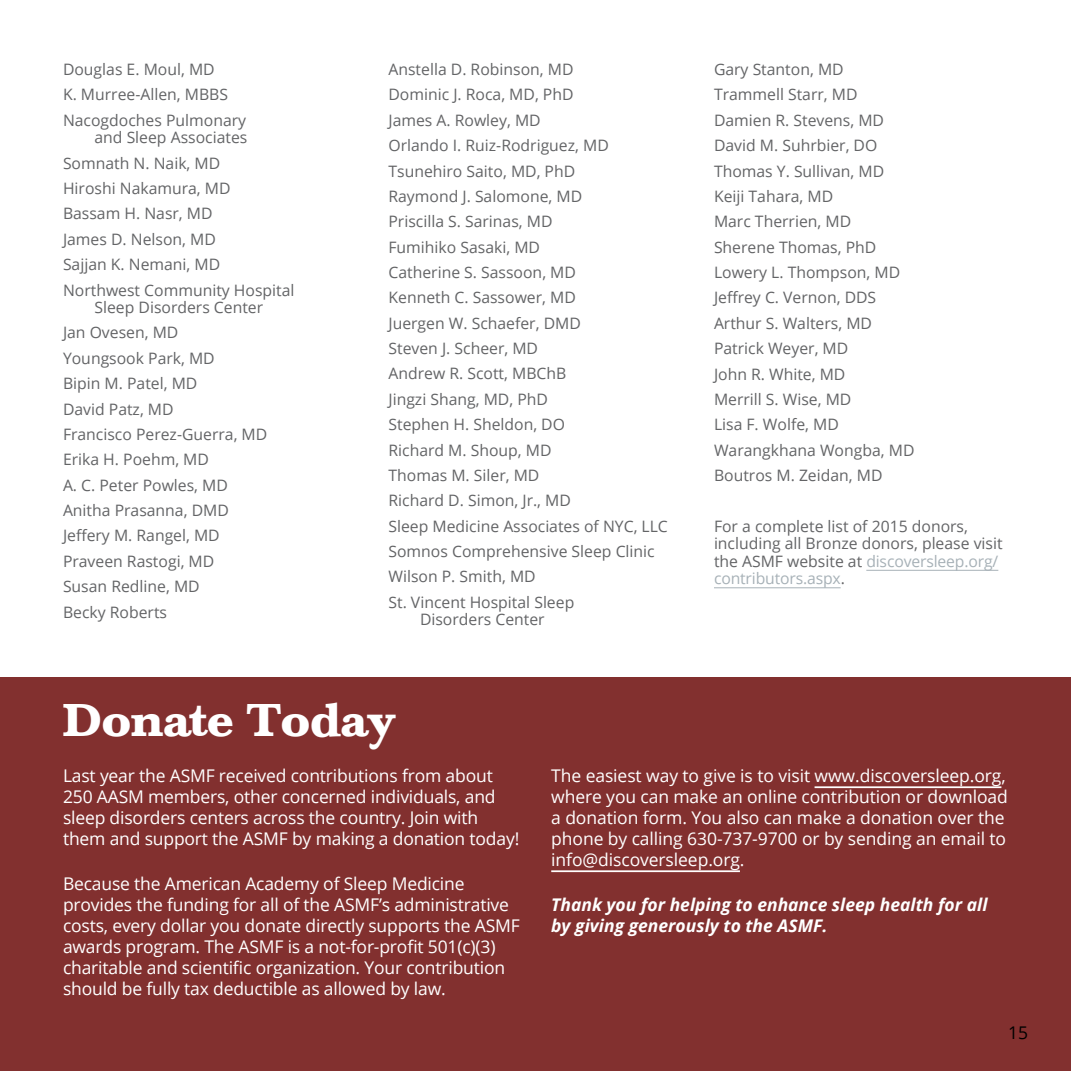
<style>
.page{position:relative;width:1071px;height:1071px;background:#fff}
.page>*{position:absolute;margin:0;border:0;box-sizing:border-box;transform-origin:0 0}
.t1{font:700 45.5px "Baskerville BE";color:#fff}
.t2{font:17.5px/21px "Open Sans";letter-spacing:-.01em;color:#fff}
.t3{font:italic 700 17.5px/21px "Open Sans";color:#fff}
.t4{font:17.5px "Open Sans";color:#000}
.t5{font:15.75px/25.4px "Open Sans";color:#636466}
.s1{color:#a7b1b7}
</style>
<div class="page">
<div style="left:0;top:678px;width:1071px;height:393px;background:#82302f"></div>
<hr style="left:815px;top:786px;width:186px;height:2px;background:#fff">
<hr style="left:551px;top:870px;width:189px;height:2px;background:#fff">
<hr style="left:866px;top:570px;width:132px;height:1px;background:#a7b1b7">
<hr style="left:714px;top:587px;width:127px;height:1px;background:#a7b1b7">
<p class="t5" style="left:63px;top:56px;width:185px">Douglas E. Moul, MD<br>K. Murree-Allen, MBBS<br>Nacogdoches Pulmonary</p>
<p class="t5" style="left:63px;top:124px;width:233px;text-indent:32px">and Sleep Associates<br>Somnath N. Naik, MD<br>Hiroshi Nakamura, MD<br>Bassam H. Nasr, MD<br>James D. Nelson, MD<br>Sajjan K. Nemani, MD<br>Northwest Community Hospital</p>
<p class="t5" style="left:63px;top:294px;width:206px;text-indent:32px">Sleep Disorders Center<br>Jan Ovesen, MD<br>Youngsook Park, MD<br>Bipin M. Patel, MD<br>David Patz, MD<br>Francisco Perez-Guerra, MD<br>Erika H. Poehm, MD<br>A. C. Peter Powles, MD<br>Anitha Prasanna, DMD<br>Jeffery M. Rangel, MD<br>Praveen Rastogi, MD<br>Susan Redline, MD<br>Becky Roberts</p>
<p class="t5" style="left:389px;top:56px;width:281px">Anstella D. Robinson, MD<br>Dominic J. Roca, MD, PhD<br>James A. Rowley, MD<br>Orlando I. Ruiz-Rodriguez, MD<br>Tsunehiro Saito, MD, PhD<br>Raymond J. Salomone, MD<br>Priscilla S. Sarinas, MD<br>Fumihiko Sasaki, MD<br>Catherine S. Sassoon, MD<br>Kenneth C. Sassower, MD<br>Juergen W. Schaefer, DMD<br>Steven J. Scheer, MD<br>Andrew R. Scott, MBChB<br>Jingzi Shang, MD, PhD<br>Stephen H. Sheldon, DO<br>Richard M. Shoup, MD<br>Thomas M. Siler, MD<br>Richard D. Simon, Jr., MD<br>Sleep Medicine Associates of NYC, LLC<br>Somnos Comprehensive Sleep Clinic<br>Wilson P. Smith, MD<br>St. Vincent Hospital Sleep</p>
<p class="t5" style="left:420px;top:607px;width:126px">Disorders Center</p>
<h1 class="t1" style="left:63px;top:692px;width:334px">Donate Today</h1>
<p class="t5" style="left:714px;top:56px;width:202px">Gary Stanton, MD<br>Trammell Starr, MD<br>Damien R. Stevens, MD<br>David M. Suhrbier, DO<br>Thomas Y. Sullivan, MD<br>Keiji Tahara, MD<br>Marc Therrien, MD<br>Sherene Thomas, PhD<br>Lowery L. Thompson, MD<br>Jeffrey C. Vernon, DDS<br>Arthur S. Walters, MD<br>Patrick Weyer, MD<br>John R. White, MD<br>Merrill S. Wise, MD<br>Lisa F. Wolfe, MD<br>Warangkhana Wongba, MD<br>Boutros M. Zeidan, MD</p>
<p class="t5" style="left:714px;top:517px;width:290px;line-height:17.5px">For a complete list of 2015 donors, including all Bronze donors, please visit the ASMF website at <span class="s1">discoversleep.org/ contributors.aspx</span>.</p>
<p class="t2" style="left:63px;top:765px;width:458px">Last year the ASMF received contributions from about 250 AASM members, other concerned individuals, and sleep disorders centers across the country. Join with them and support the ASMF by making a donation today!</p>
<p class="t2" style="left:63px;top:872px;width:458px">Because the American Academy of Sleep Medicine provides the funding for all of the ASMF’s administrative costs, every dollar you donate directly supports the ASMF awards program. The ASMF is a not-for-profit 501(c)(3) charitable and scientific organization. Your contribution should be fully tax deductible as allowed by law.</p>
<p class="t2" style="left:551px;top:765px;width:458px">The easiest way to give is to visit www.discoversleep.org, where you can make an online contribution or download a donation form. You also can make a donation over the phone by calling 630-737-9700 or by sending an email to info@discoversleep.org.</p>
<p class="t3" style="left:551px;top:893px;width:438px">Thank you for helping to enhance sleep health for all by giving generously to the ASMF.</p>
<p class="t4" style="left:1008px;top:1021px;width:22px">15</p>
</div>
